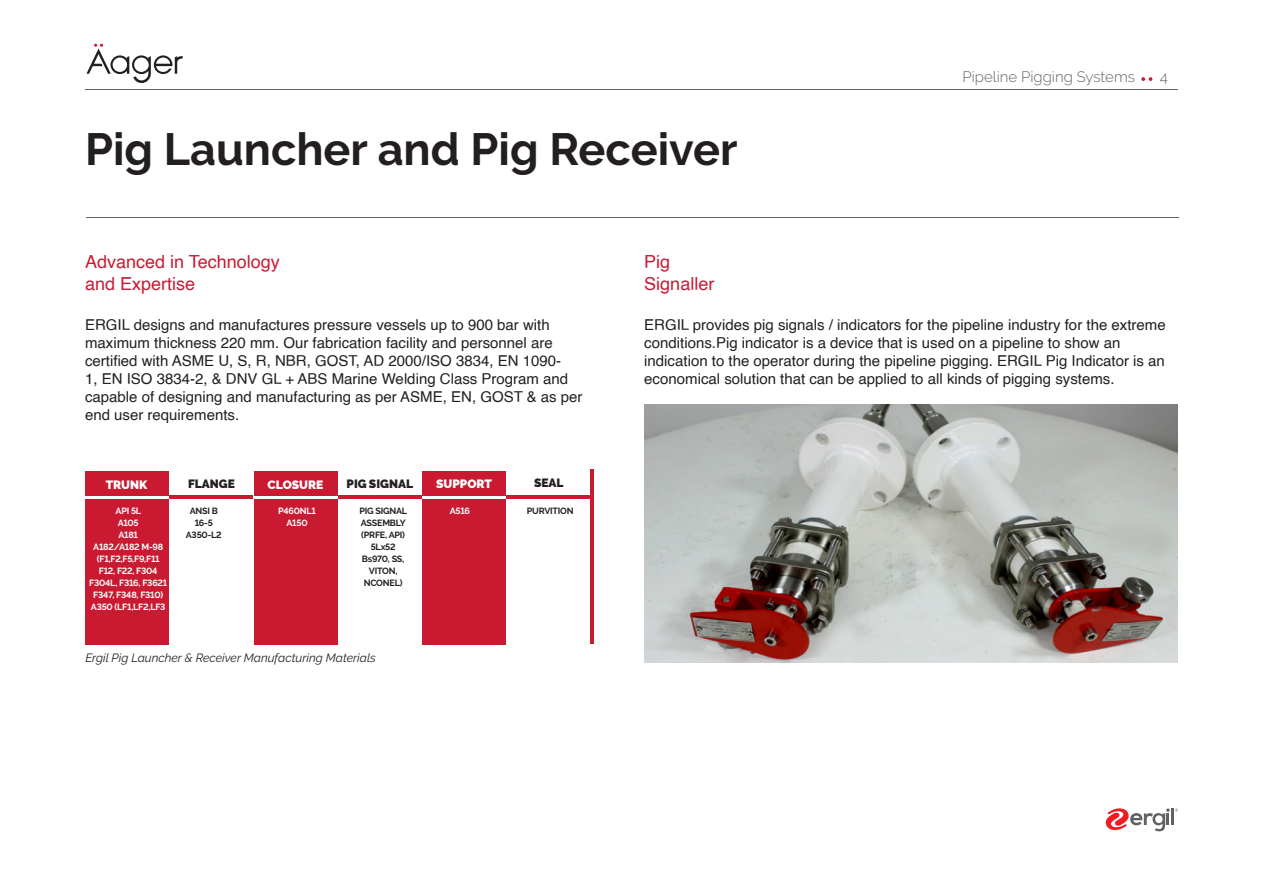
<style>
.page{position:relative;width:1263px;height:893px;background:#fff}
.page>*{position:absolute;margin:0;border:0;box-sizing:border-box;transform-origin:0 0}
.t1{font:700 45px "Raleway";color:#231f20}
.t2{font:18px "Helvetica";color:#c91a32}
.t3{font:15px/18px "Helvetica";color:#231f20}
.t4{font:300 15px "Raleway";color:#666362}
.t5{font:italic 12px "Raleway";color:#231f20}
.t6{font:900 12px "Raleway";color:#fff}
.t7{font:900 12px "Raleway";color:#231f20}
.t8{font:700 9px/12px "Raleway";letter-spacing:-.025em;color:#fff}
.t9{font:700 9px "Raleway";letter-spacing:-.025em;color:#231f20}
</style>
<div class="page">
<svg style="left:1141px;top:77px;width:11px;height:4px"></svg>
<hr style="left:85px;top:89px;width:1092px;height:1px;background:#666362">
<svg style="left:1106px;top:808px;width:72px;height:23px"></svg>
<svg style="left:86px;top:44px;width:97px;height:39px"></svg>
<hr style="left:86px;top:217px;width:1092px;height:1px;background:#666362">
<img style="left:644px;top:405px;width:534px;height:257px">
<div style="left:254px;top:471px;width:84px;height:25px;background:#c91a32"></div>
<div style="left:422px;top:471px;width:84px;height:25px;background:#c91a32"></div>
<div style="left:254px;top:499px;width:84px;height:145px;background:#c91a32"></div>
<div style="left:422px;top:499px;width:84px;height:145px;background:#c91a32"></div>
<div style="left:85px;top:499px;width:84px;height:145px;background:#c91a32"></div>
<div style="left:85px;top:471px;width:84px;height:25px;background:#c91a32"></div>
<hr style="left:169px;top:496px;width:84px;height:3px;background:#c91a32">
<hr style="left:338px;top:496px;width:84px;height:3px;background:#c91a32">
<hr style="left:506px;top:496px;width:84px;height:3px;background:#c91a32">
<hr style="left:590px;top:469px;width:4px;height:175px;background:#c91a32">
<p class="t1" style="left:85px;top:123px;width:654px">Pig Launcher and Pig Receiver</p>
<p class="t4" style="left:962px;top:68px;width:174px">Pipeline Pigging Systems</p>
<p class="t4" style="left:1160px;top:68px;width:10px">4</p>
<p class="t2" style="left:85px;top:248px;width:196px">Advanced in Technology</p>
<p class="t2" style="left:85px;top:270px;width:112px">and Expertise</p>
<p class="t3" style="left:85px;top:317px;width:499px">ERGIL designs and manufactures pressure vessels up to 900 bar with maximum thickness 220 mm. Our fabrication facility and personnel are certified with ASME U, S, R, NBR, GOST, AD 2000/ISO 3834, EN 1090-<br>1, EN ISO 3834-2, &amp; DNV GL + ABS Marine Welding Class Program and capable of designing and manufacturing as per ASME, EN, GOST &amp; as per end user requirements.</p>
<p class="t6" style="left:106px;top:478px;width:43px">TRUNK</p>
<p class="t8" style="left:116px;top:505px;width:27px">API 5L</p>
<p class="t8" style="left:118px;top:517px;width:23px">A105</p>
<p class="t8" style="left:118px;top:529px;width:21px">A181</p>
<p class="t8" style="left:93px;top:541px;width:71px">A182/A182 M-98</p>
<p class="t8" style="left:97px;top:553px;width:64px">(F1,F2,F5,F9,F11</p>
<p class="t8" style="left:99px;top:565px;width:60px">F12, F22, F304</p>
<p class="t8" style="left:89px;top:577px;width:80px">F304L, F316, F3621</p>
<p class="t8" style="left:91px;top:589px;width:76px">F347, F348, F310)<br>A350 (LF1,LF2,LF3</p>
<p class="t7" style="left:188px;top:477px;width:48px">FLANGE</p>
<p class="t6" style="left:267px;top:478px;width:57px">CLOSURE</p>
<p class="t7" style="left:347px;top:477px;width:68px">PIG SIGNAL</p>
<p class="t6" style="left:436px;top:477px;width:57px">SUPPORT</p>
<p class="t7" style="left:534px;top:476px;width:31px">SEAL</p>
<p class="t9" style="left:190px;top:506px;width:30px">ANSI B</p>
<p class="t9" style="left:195px;top:518px;width:20px">16-5</p>
<p class="t9" style="left:186px;top:530px;width:37px">A350-L2</p>
<p class="t8" style="left:278px;top:505px;width:39px">P460NL1</p>
<p class="t8" style="left:286px;top:517px;width:23px">A150</p>
<p class="t9" style="left:359px;top:506px;width:49px">PIG SIGNAL</p>
<p class="t9" style="left:361px;top:518px;width:46px">ASSEMBLY</p>
<p class="t9" style="left:361px;top:530px;width:45px">(PRFE, API)</p>
<p class="t9" style="left:371px;top:542px;width:26px">5Lx52</p>
<p class="t9" style="left:362px;top:554px;width:44px">Bs970, SS,</p>
<p class="t9" style="left:369px;top:566px;width:30px">VITON,</p>
<p class="t9" style="left:364px;top:578px;width:40px">NCONEL)</p>
<p class="t8" style="left:450px;top:505px;width:22px">A516</p>
<p class="t9" style="left:527px;top:506px;width:48px">PURVITION</p>
<p class="t5" style="left:85px;top:651px;width:292px">Ergil Pig Launcher &amp; Receiver Manufacturing Materials</p>
<p class="t2" style="left:644px;top:248px;width:28px">Pig</p>
<p class="t2" style="left:644px;top:270px;width:72px">Signaller</p>
<p class="t3" style="left:644px;top:317px;width:523px">ERGIL provides pig signals / indicators for the pipeline industry for the extreme conditions.Pig indicator is a device that is used on a pipeline to show an indication to the operator during the pipeline pigging. ERGIL Pig Indicator is an economical solution that can be applied to all kinds of pigging systems.</p>
</div>
